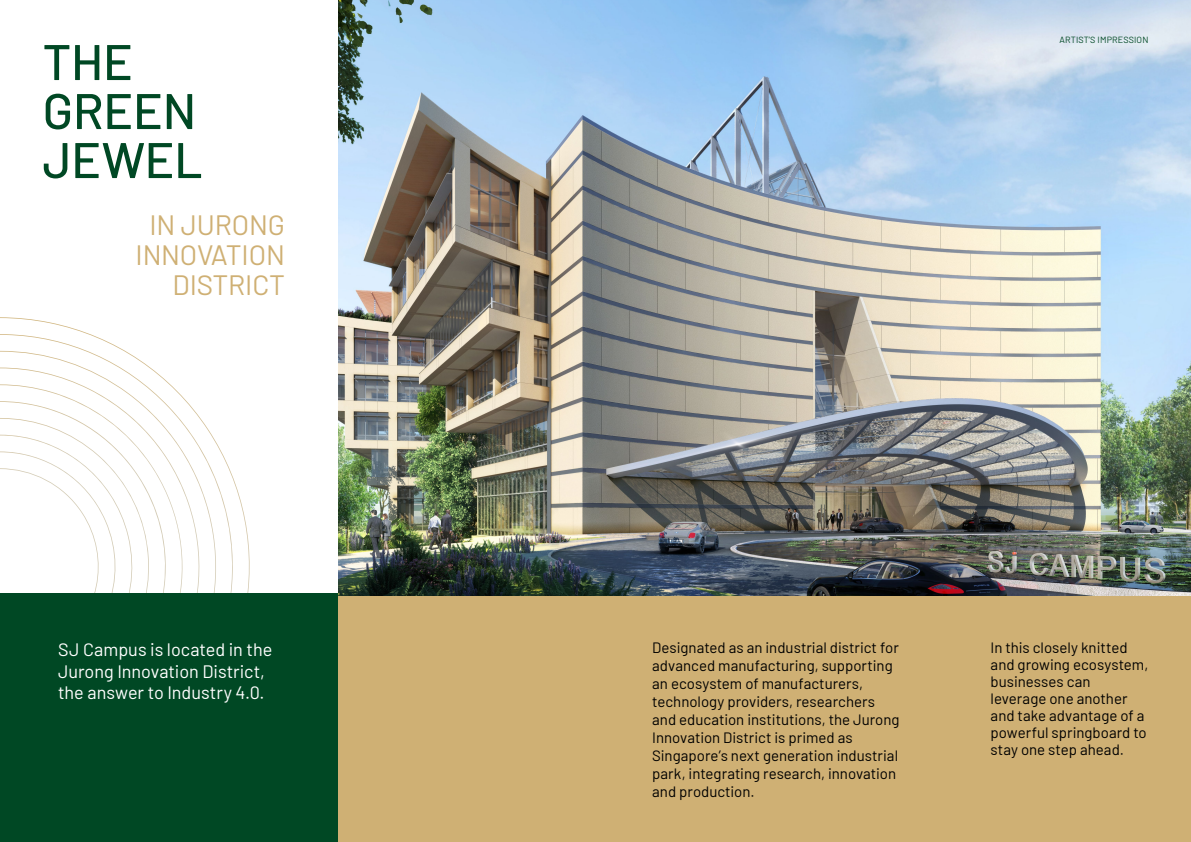
<style>
.page{position:relative;width:1191px;height:842px;background:#fff}
.page>*{position:absolute;margin:0;border:0;box-sizing:border-box;transform-origin:0 0}
.t1{font:500 50px/49px "Barlow";letter-spacing:-.005em;color:#004824}
.t2{font:28px/30px "Barlow";letter-spacing:-.005em;color:#cfb074;text-align:right}
.t3{font:18px/21.6px "Barlow";color:#fff}
.t4{font:15px/18px "Barlow";color:#000}
.t5{font:9px "Barlow";letter-spacing:.015em;color:#004824}
</style>
<div class="page">
<svg style="left:0;top:351px;width:222px;height:243px"></svg>
<svg style="left:0;top:368px;width:206px;height:226px"></svg>
<svg style="left:0;top:384px;width:203px;height:210px"></svg>
<svg style="left:0;top:401px;width:170px;height:193px"></svg>
<svg style="left:0;top:418px;width:151px;height:176px"></svg>
<svg style="left:0;top:435px;width:137px;height:159px"></svg>
<div style="left:0;top:594px;width:340px;height:248px;background:#004824"></div>
<div style="left:338px;top:594px;width:853px;height:248px;background:#cfb074"></div>
<img style="left:339px;top:0;width:852px;height:595px">
<h1 class="t1" style="left:43px;top:34px;width:162px">THE<br>GREEN<br>JEWEL</h1>
<h2 class="t2" style="left:136px;top:208px;width:151px">IN JURONG<br>INNOVATION<br>DISTRICT</h2>
<p class="t5" style="left:1059px;top:33px;width:90px">ARTIST’S IMPRESSION</p>
<p class="t3" style="left:58px;top:637px;width:216px">SJ Campus is located in the<br>Jurong Innovation District, the answer to Industry 4.0.</p>
<p class="t4" style="left:652px;top:637px;width:249px">Designated as an industrial district for advanced manufacturing, supporting an ecosystem of manufacturers, technology providers, researchers and education institutions, the Jurong Innovation District is primed as Singapore’s next generation industrial park, integrating research, innovation and production.</p>
<p class="t4" style="left:990px;top:638px;width:159px;line-height:17px">In this closely knitted and growing ecosystem, businesses can leverage one another and take advantage of a powerful springboard to stay one step ahead.</p>
</div>
